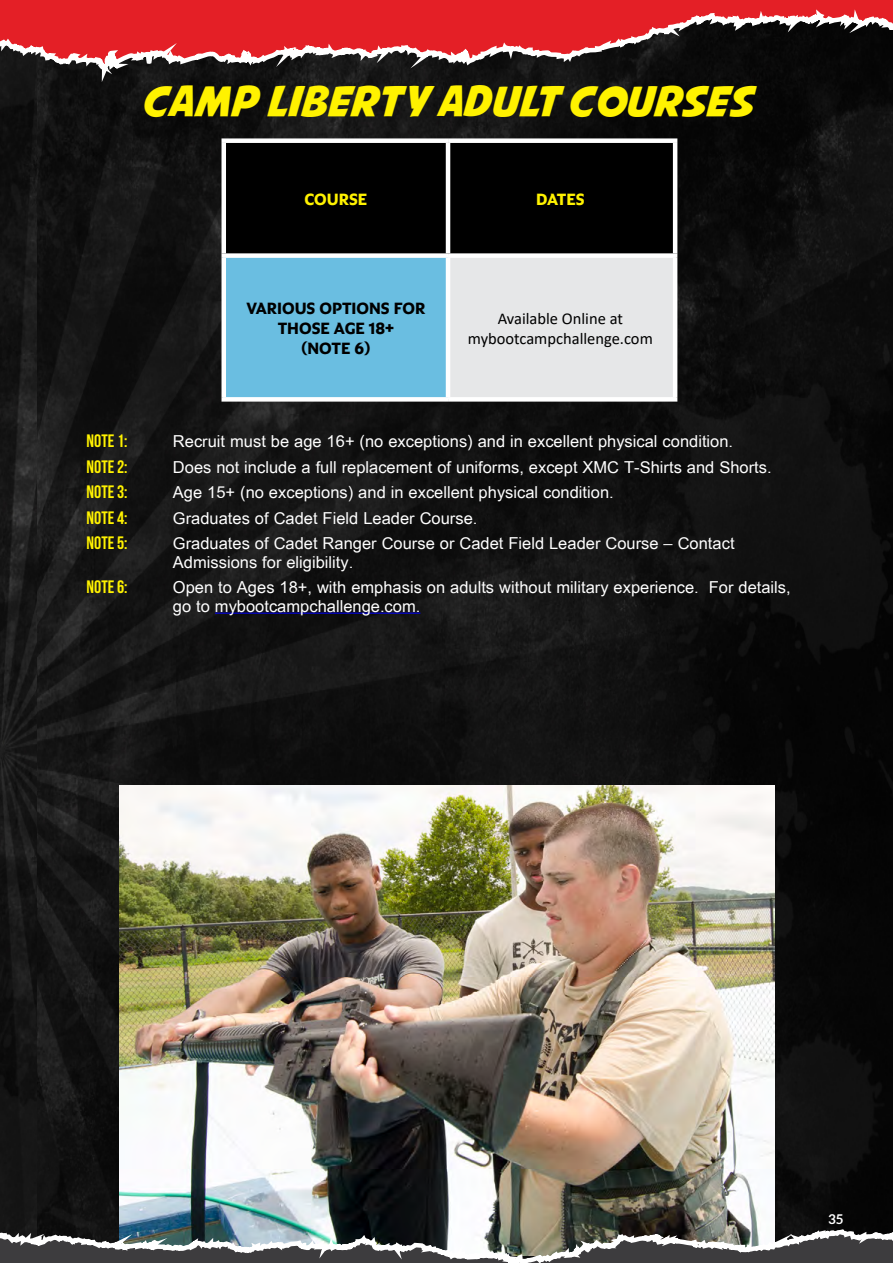
<style>
.page{position:relative;width:893px;height:1263px;background:#fff}
.page>*{position:absolute;margin:0;border:0;box-sizing:border-box;transform-origin:0 0}
.t1{font:42px "Avengeance Mightiest Avenger";letter-spacing:-.005em;color:#fff200}
.t2{font:700 18px "Bebas Neue";color:#fff200}
.t3{font:16.5px/18.8px "Bangsee Alpona";color:#fff}
.t4{font:16.5px/19.8px "Calibri";color:#000;text-align:center}
.t5{font:700 16.5px/19.8px "Altis";color:#000;text-align:center}
.t6{font:700 16.5px "Altis";color:#fff200}
.t7{font:700 13.5px "Lato";color:#fff}
</style>
<div class="page">
<img style="left:37px;top:193px;width:856px;height:921px">
<img style="left:0;top:193px;width:37px;height:921px">
<img style="left:120px;top:785px;width:654px;height:329px">
<div style="left:226px;top:193px;width:447px;height:60px;background:#000"></div>
<div style="left:224px;top:256px;width:224px;height:143px;background:#6abee1"></div>
<div style="left:448px;top:256px;width:227px;height:143px;background:#e6e7e8"></div>
<div style="left:221px;top:253px;width:227px;height:5px;background:#fff"></div>
<hr style="left:673px;top:143px;width:4px;height:110px;background:#fff">
<div style="left:448px;top:253px;width:229px;height:5px;background:#fff"></div>
<hr style="left:673px;top:258px;width:4px;height:139px;background:#fff">
<div style="left:221px;top:143px;width:5px;height:110px;background:#fff"></div>
<div style="left:221px;top:258px;width:5px;height:139px;background:#fff"></div>
<div style="left:221px;top:397px;width:227px;height:5px;background:#fff"></div>
<hr style="left:446px;top:143px;width:4px;height:110px;background:#fff">
<hr style="left:446px;top:258px;width:4px;height:139px;background:#fff">
<div style="left:448px;top:397px;width:229px;height:5px;background:#fff"></div>
<hr style="left:215px;top:613px;width:205px;height:1px;background:#00f">
<svg style="left:0;top:0;width:893px;height:193px;background:#471d1f"></svg>
<img style="left:0;top:1114px;width:893px;height:149px">
<h1 class="t1" style="left:140px;top:83px;width:613px">CAMP LIBERTY ADULT COURSES</h1>
<p class="t6" style="left:304px;top:186px;width:64px">COURSE</p>
<p class="t6" style="left:536px;top:186px;width:50px">DATES</p>
<p class="t5" style="left:246px;top:298px;width:181px">VARIOUS OPTIONS FOR<br>THOSE AGE 18+<br>(NOTE 6)</p>
<p class="t4" style="left:468px;top:308px;width:187px">Available Online at mybootcampchallenge.com</p>
<p class="t2" style="left:87px;top:431px;width:43px">NOTE 1:</p>
<p class="t3" style="left:173px;top:432px;width:562px">Recruit must be age 16+ (no exceptions) and in excellent physical condition.</p>
<p class="t2" style="left:87px;top:456px;width:43px">NOTE 2:</p>
<p class="t3" style="left:173px;top:457px;width:600px">Does not include a full replacement of uniforms, except XMC T-Shirts and Shorts.</p>
<p class="t2" style="left:87px;top:482px;width:43px">NOTE 3:</p>
<p class="t3" style="left:173px;top:483px;width:442px">Age 15+ (no exceptions) and in excellent physical condition.</p>
<p class="t2" style="left:87px;top:507px;width:43px">NOTE 4:</p>
<p class="t3" style="left:173px;top:508px;width:306px">Graduates of Cadet Field Leader Course.</p>
<p class="t2" style="left:87px;top:533px;width:43px">NOTE 5:</p>
<p class="t3" style="left:173px;top:534px;width:563px">Graduates of Cadet Ranger Course or Cadet Field Leader Course – Contact<br>Admissions for eligibility.</p>
<p class="t2" style="left:87px;top:577px;width:43px">NOTE 6:</p>
<p class="t3" style="left:173px;top:578px;width:619px">Open to Ages 18+, with emphasis on adults without military experience. For details, go to mybootcampchallenge.com.</p>
<p class="t7" style="left:828px;top:1211px;width:17px">35</p>
</div>
